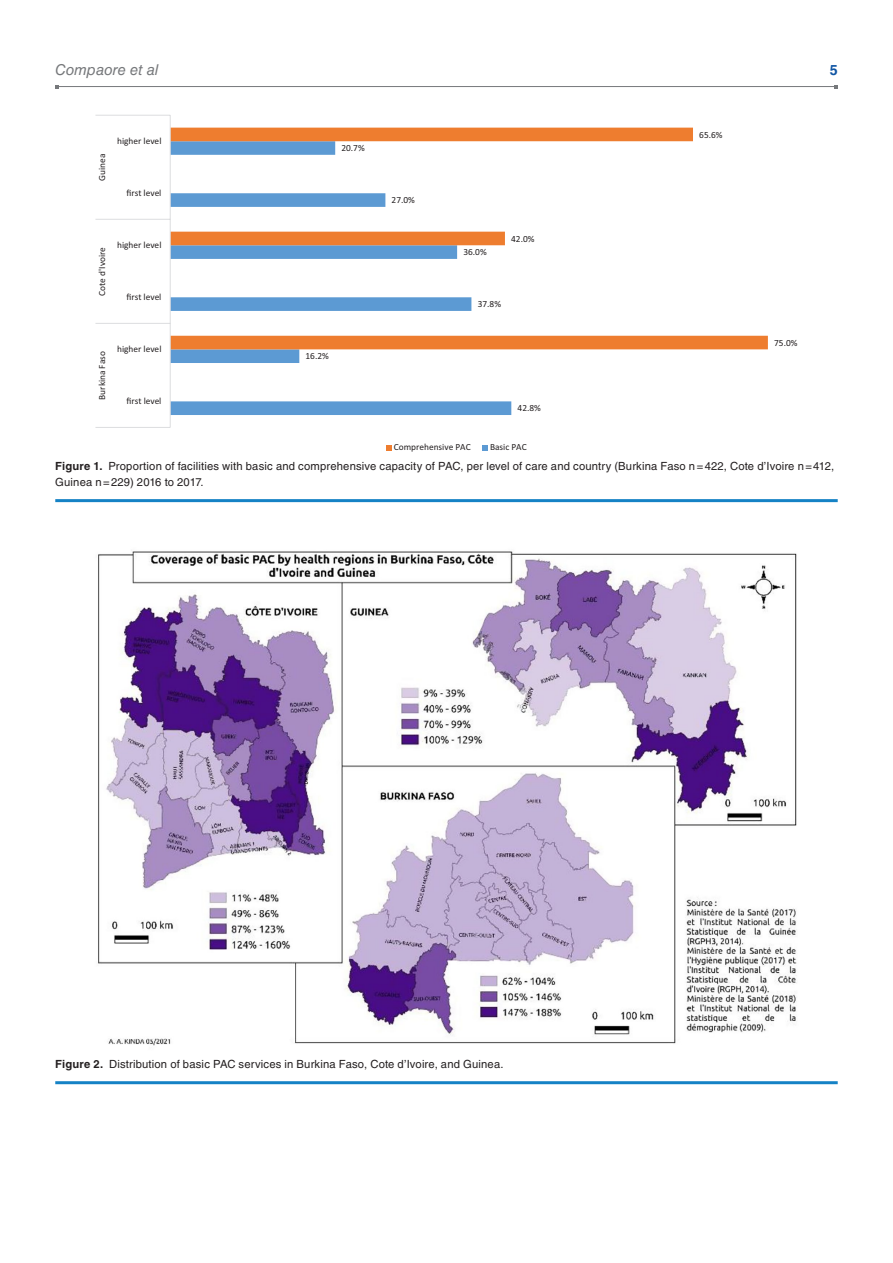
<style>
.page{position:relative;width:893px;height:1263px;background:#fff}
.page>*{position:absolute;margin:0;border:0;box-sizing:border-box;transform-origin:0 0}
.t1{font:italic 15px "Helvetica LT Std";color:#76787b}
.t2{font:700 14.25px "Helvetica LT Std";color:#1055a4}
.t3{font:11.25px/16.5px "Helvetica LT Std";letter-spacing:.015em;color:#231f20}
.t4{font:9.45px "Calibri";color:#231f20}
.s1{font-weight:700}
</style>
<div class="page">
<hr style="left:57px;top:86px;width:779px;height:1px;background:#76787b">
<hr style="left:55px;top:499px;width:783px;height:3px;background:#1582c5">
<svg style="left:171px;top:349px;width:340px;height:66px"></svg>
<svg style="left:171px;top:128px;width:597px;height:221px"></svg>
<hr style="left:170px;top:115px;width:1px;height:312px;background:#dcdddf">
<hr style="left:116px;top:427px;width:54px;height:1px;background:#dcdddf">
<hr style="left:116px;top:323px;width:54px;height:1px;background:#dcdddf">
<hr style="left:116px;top:219px;width:54px;height:1px;background:#dcdddf">
<hr style="left:116px;top:115px;width:54px;height:1px;background:#dcdddf">
<svg style="left:95px;top:427px;width:21px;height:1px"></svg>
<svg style="left:95px;top:323px;width:21px;height:1px"></svg>
<svg style="left:95px;top:219px;width:21px;height:1px"></svg>
<svg style="left:95px;top:115px;width:21px;height:1px"></svg>
<svg style="left:386px;top:445px;width:6px;height:5px"></svg>
<svg style="left:483px;top:445px;width:5px;height:5px"></svg>
<hr style="left:55px;top:1081px;width:783px;height:3px;background:#1582c5">
<img style="left:98px;top:551px;width:699px;height:495px">
<h1 class="t1" style="left:55px;top:61px;width:105px">Compaore et al</h1>
<p class="t2" style="left:830px;top:61px;width:9px">5</p>
<p class="t4" style="left:95px;top:181px;width:29px;rotate:-90deg">Guinea</p>
<p class="t4" style="left:117px;top:134px;width:46px">higher level</p>
<p class="t4" style="left:126px;top:186px;width:37px">first level</p>
<p class="t4" style="left:95px;top:296px;width:50px;rotate:-90deg">Cote d'Ivoire</p>
<p class="t4" style="left:117px;top:238px;width:46px">higher level</p>
<p class="t4" style="left:126px;top:290px;width:37px">first level</p>
<p class="t4" style="left:95px;top:400px;width:50px;rotate:-90deg">Burkina Faso</p>
<p class="t4" style="left:117px;top:342px;width:46px">higher level</p>
<p class="t4" style="left:126px;top:394px;width:37px">first level</p>
<p class="t4" style="left:341px;top:142px;width:25px">20.7%</p>
<p class="t4" style="left:392px;top:194px;width:25px">27.0%</p>
<p class="t4" style="left:306px;top:350px;width:25px">16.2%</p>
<p class="t4" style="left:463px;top:246px;width:25px">36.0%</p>
<p class="t4" style="left:511px;top:232px;width:25px">42.0%</p>
<p class="t4" style="left:478px;top:298px;width:25px">37.8%</p>
<p class="t4" style="left:518px;top:402px;width:25px">42.8%</p>
<p class="t4" style="left:699px;top:128px;width:25px">65.6%</p>
<p class="t4" style="left:774px;top:336px;width:25px">75.0%</p>
<p class="t4" style="left:394px;top:441px;width:78px">Comprehensive PAC</p>
<p class="t4" style="left:490px;top:441px;width:38px">Basic PAC</p>
<p class="t3" style="left:55px;top:458px;width:780px"><span class="s1">Figure 1.</span> Proportion of facilities with basic and comprehensive capacity of PAC, per level of care and country (Burkina Faso n=422, Cote d’Ivoire n=412,<br>Guinea n=229) 2016 to 2017.</p>
<p class="t3" style="left:55px;top:1056px;width:450px"><span class="s1">Figure 2.</span> Distribution of basic PAC services in Burkina Faso, Cote d’Ivoire, and Guinea.</p>
</div>
